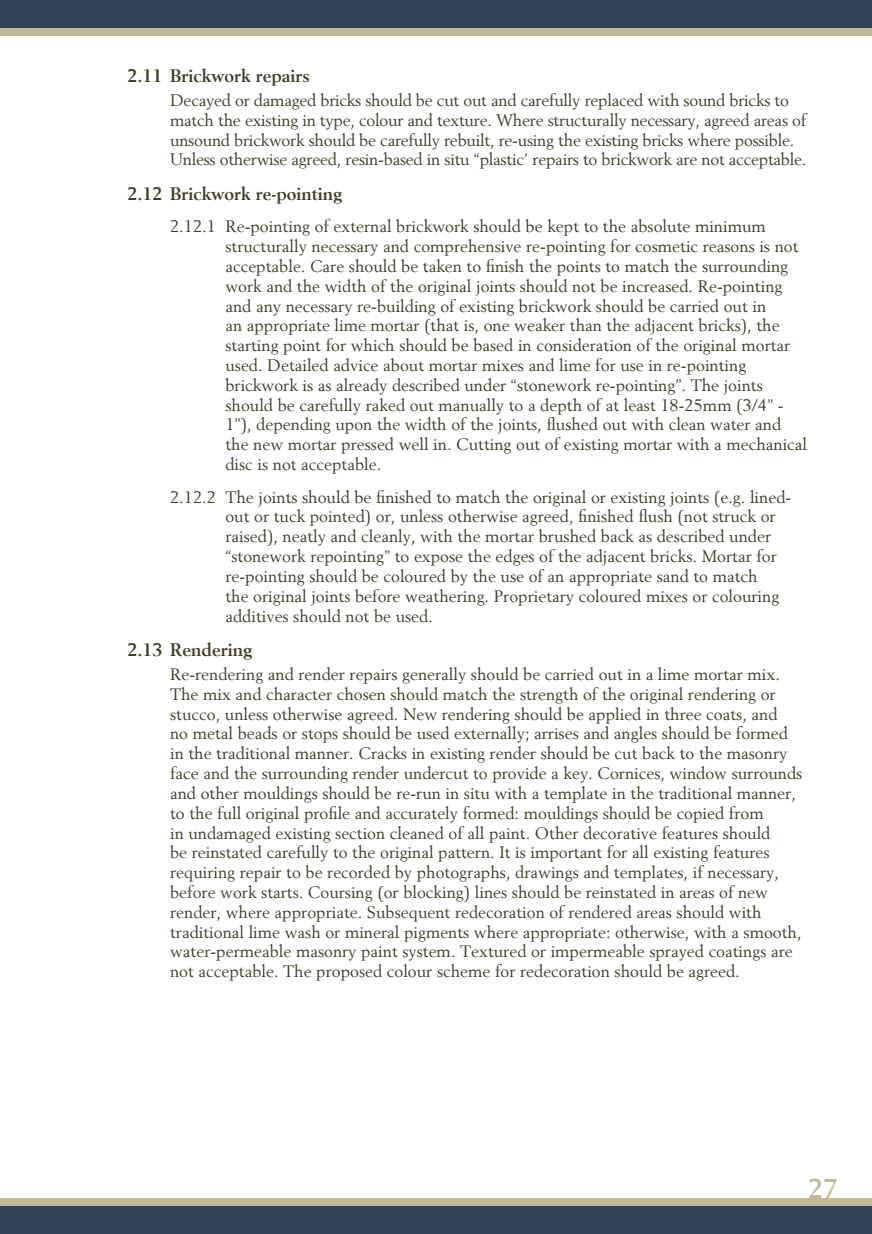
<style>
.page{position:relative;width:872px;height:1234px;background:#fff}
.page>*{position:absolute;margin:0;border:0;box-sizing:border-box;transform-origin:0 0}
.t1{font:700 27px "Berling";color:#c1b996}
.t2{font:700 18px "Berling";color:#3f3c27}
.t3{font:16.5px/19.8px "Berling";color:#3f3c27}
</style>
<div class="page">
<div style="left:0;top:0;width:872px;height:36px;background:#c1b996"></div>
<div style="left:0;top:1197px;width:872px;height:36px;background:#c1b996"></div>
<div style="left:0;top:0;width:872px;height:28px;background:#314256"></div>
<div style="left:0;top:1205px;width:872px;height:28px;background:#314256"></div>
<p class="t2" style="left:128px;top:65px;width:184px">2.11 Brickwork repairs</p>
<p class="t3" style="left:170px;top:90px;width:638px">Decayed or damaged bricks should be cut out and carefully replaced with sound bricks to match the existing in type, colour and texture. Where structurally necessary, agreed areas of unsound brickwork should be carefully rebuilt, re-using the existing bricks where possible.<br>Unless otherwise agreed, resin-based in situ “plastic’ repairs to brickwork are not acceptable.</p>
<p class="t2" style="left:128px;top:183px;width:216px">2.12 Brickwork re-pointing</p>
<p class="t3" style="left:225px;top:216px;width:583px;text-indent:-55px">2.12.1 Re-pointing of external brickwork should be kept to the absolute minimum structurally necessary and comprehensive re-pointing for cosmetic reasons is not acceptable. Care should be taken to finish the points to match the surrounding work and the width of the original joints should not be increased. Re-pointing and any necessary re-building of existing brickwork should be carried out in<br>an appropriate lime mortar (that is, one weaker than the adjacent bricks), the starting point for which should be based in consideration of the original mortar used. Detailed advice about mortar mixes and lime for use in re-pointing brickwork is as already described under “stonework re-pointing”. The joints should be carefully raked out manually to a depth of at least 18-25mm (3/4” - 1”), depending upon the width of the joints, flushed out with clean water and the new mortar pressed well in. Cutting out of existing mortar with a mechanical disc is not acceptable.</p>
<p class="t3" style="left:225px;top:486px;width:567px;text-indent:-55px">2.12.2 The joints should be finished to match the original or existing joints (e.g. lined&shy;out or tuck pointed) or, unless otherwise agreed, finished flush (not struck or raised), neatly and cleanly, with the mortar brushed back as described under “stonework repointing” to expose the edges of the adjacent bricks. Mortar for re-pointing should be coloured by the use of an appropriate sand to match<br>the original joints before weathering. Proprietary coloured mixes or colouring additives should not be used.</p>
<p class="t2" style="left:128px;top:639px;width:126px">2.13 Rendering</p>
<p class="t3" style="left:170px;top:664px;width:633px">Re-rendering and render repairs generally should be carried out in a lime mortar mix.<br>The mix and character chosen should match the strength of the original rendering or stucco, unless otherwise agreed. New rendering should be applied in three coats, and<br>no metal beads or stops should be used externally; arrises and angles should be formed in the traditional manner. Cracks in existing render should be cut back to the masonry face and the surrounding render undercut to provide a key. Cornices, window surrounds and other mouldings should be re-run in situ with a template in the traditional manner, to the full original profile and accurately formed: mouldings should be copied from<br>in undamaged existing section cleaned of all paint. Other decorative features should<br>be reinstated carefully to the original pattern. It is important for all existing features requiring repair to be recorded by photographs, drawings and templates, if necessary, before work starts. Coursing (or blocking) lines should be reinstated in areas of new render, where appropriate. Subsequent redecoration of rendered areas should with traditional lime wash or mineral pigments where appropriate: otherwise, with a smooth, water-permeable masonry paint system. Textured or impermeable sprayed coatings are not acceptable. The proposed colour scheme for redecoration should be agreed.</p>
<h1 class="t1" style="left:808px;top:1172px;width:32px">27</h1>
</div>
